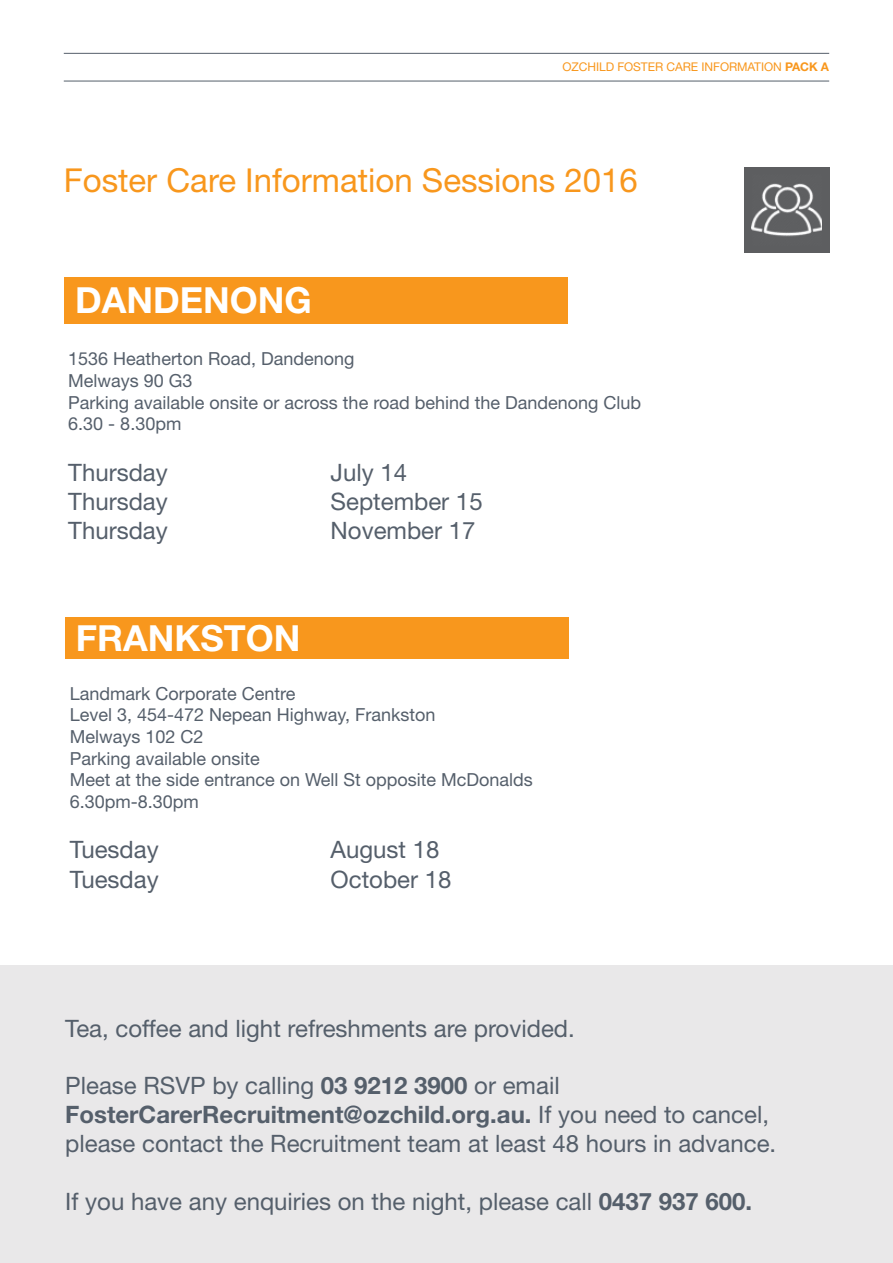
<style>
.page{position:relative;width:893px;height:1263px;background:#fff}
.page>*{position:absolute;margin:0;border:0;box-sizing:border-box;transform-origin:0 0}
.t1{font:700 36px "Helvetica Neue LT Std";color:#fff}
.t2{font:33px "Helvetica Neue LT Std";color:#f8971d}
.t3{font:24px/28.8px "Helvetica Neue LT Std";color:#555f6b}
.t4{font:18px/21.6px "Helvetica Neue LT Std";color:#555f6b}
.t5{font:12px "Helvetica Neue LT Std";letter-spacing:-.005em;color:#f8971d}
.s1{font-weight:700}
</style>
<div class="page">
<hr style="left:64px;top:53px;width:765px;height:1px;background:#555f6b">
<hr style="left:64px;top:81px;width:765px;height:1px;background:#555f6b">
<div style="left:65px;top:277px;width:503px;height:47px;background:#f8971d"></div>
<div style="left:65px;top:617px;width:503px;height:41px;background:#f8971d"></div>
<div style="left:0;top:966px;width:893px;height:297px;background:#e9e8e9"></div>
<div style="left:744px;top:167px;width:85px;height:85px;background:#5d5e60"></div>
<img style="left:751px;top:183px;width:71px;height:54px">
<p class="t5" style="left:562px;top:60px;width:268px">ozchild foster care info rmatio n <span class="s1">pack A</span></p>
<h2 class="t2" style="left:64px;top:160px;width:575px">Foster Care I nformation Sessions 2016</h2>
<h1 class="t1" style="left:75px;top:278px;width:238px">DANDENONG</h1>
<p class="t4" style="left:68px;top:348px;width:574px">1536 H eatherton Road, Dandenong<br>Melways 90 G3<br>Parking available onsite or across the road behind the Dandenong Club<br>6.30 - 8.30pm</p>
<p class="t3" style="left:68px;top:458px;width:101px">Thursday</p>
<p class="t3" style="left:331px;top:458px;width:78px">July 14</p>
<p class="t3" style="left:68px;top:487px;width:101px">Thursday</p>
<p class="t3" style="left:331px;top:487px;width:154px">September 15</p>
<p class="t3" style="left:68px;top:516px;width:101px">Thursday</p>
<p class="t3" style="left:331px;top:516px;width:146px">November 17</p>
<h1 class="t1" style="left:76px;top:615px;width:226px">FRANKSTON</h1>
<p class="t4" style="left:70px;top:682px;width:465px">Landmark Corporate Centre<br>Level 3, 454-472 Nepean H ighway, Frankston<br>M elways 102 C2<br>Parking available onsite<br>Meet at the side entrance on Well St opposite McDonalds<br>6.30pm-8.30pm</p>
<p class="t3" style="left:70px;top:835px;width:90px">Tuesday</p>
<p class="t3" style="left:331px;top:835px;width:110px">August 18</p>
<p class="t3" style="left:70px;top:864px;width:90px">Tuesday</p>
<p class="t3" style="left:331px;top:864px;width:122px">October 18</p>
<p class="t3" style="left:65px;top:1013px;width:511px">Tea, coffee and light refreshments are provided.</p>
<p class="t3" style="left:65px;top:1071px;width:712px">Please RSVP by calling <span class="s1">03 9212 3900</span> or email<br><span class="s1">FosterCarerRecruitment@ozchild.org.au.</span> If you need to cancel, please contact the Recruitment team at least 48 hours in advance.</p>
<p class="t3" style="left:65px;top:1186px;width:688px">If you have any enquiries on the night, please call <span class="s1">0437 937 600.</span></p>
</div>
